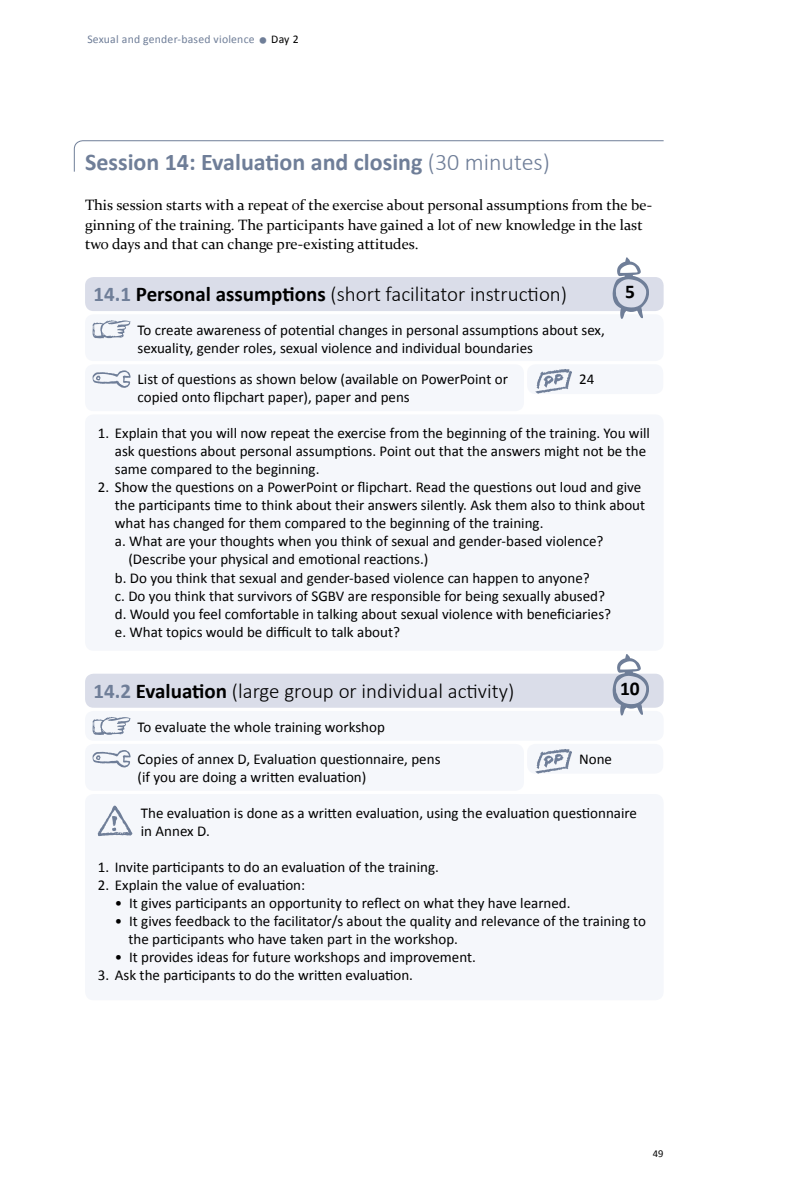
<style>
.page{position:relative;width:787px;height:1191px;background:#fff}
.page>*{position:absolute;margin:0;border:0;box-sizing:border-box;transform-origin:0 0}
.t1{font:700 24px "Calibri";color:#6f7e98}
.t2{font:300 21px "Calibri";color:#000}
.t3{font:700 19.5px "Calibri";color:#000}
.t4{font:15px/18px "Calibri";color:#000}
.t5{font:15px/19.5px "Constantia";color:#000}
.t6{font:11.7px "Calibri";letter-spacing:.02em;color:#6f7e98}
.t7{font:10.5px "Calibri";color:#000}
.s1{font-size:21px}
.s2{color:#000}
.s3{font-weight:300}
.s4{font-weight:700;color:#6f7e98}
.s5{font-weight:700}
</style>
<div class="page">
<svg style="left:74px;top:140px;width:590px;height:32px"></svg>
<div style="left:85px;top:314px;width:578px;height:47px;background:#f5f7fb;border-radius:9px"></div>
<svg style="left:93px;top:320px;width:38px;height:18px"></svg>
<div style="left:85px;top:277px;width:578px;height:34px;background:#dadde9;border-radius:9px"></div>
<svg style="left:612px;top:257px;width:37px;height:62px"></svg>
<div style="left:85px;top:414px;width:578px;height:237px;background:#f5f7fb;border-radius:9px"></div>
<div style="left:85px;top:364px;width:439px;height:47px;background:#f5f7fb;border-radius:9px"></div>
<svg style="left:93px;top:370px;width:38px;height:18px"></svg>
<div style="left:527px;top:364px;width:136px;height:30px;background:#f5f7fb;border-radius:9px"></div>
<img style="left:535px;top:369px;width:37px;height:25px">
<div style="left:85px;top:711px;width:578px;height:29px;background:#f5f7fb;border-radius:9px"></div>
<svg style="left:93px;top:717px;width:38px;height:18px"></svg>
<div style="left:85px;top:673px;width:578px;height:34px;background:#dadde9;border-radius:9px"></div>
<svg style="left:612px;top:654px;width:37px;height:61px"></svg>
<div style="left:85px;top:794px;width:578px;height:206px;background:#f5f7fb;border-radius:9px"></div>
<svg style="left:98px;top:805px;width:34px;height:31px"></svg>
<div style="left:85px;top:744px;width:439px;height:46px;background:#f5f7fb;border-radius:9px"></div>
<svg style="left:93px;top:750px;width:38px;height:17px"></svg>
<div style="left:527px;top:744px;width:136px;height:29px;background:#f5f7fb;border-radius:9px"></div>
<img style="left:535px;top:749px;width:37px;height:25px">
<p class="t6" style="left:87px;top:32px;width:213px">Sexual and gender-based violence <span class="s1">•</span> <span class="s2">Day 2</span></p>
<h1 class="t1" style="left:85px;top:146px;width:466px">Session 14: Evaluation and closing <span class="s3">(30 minutes)</span></h1>
<p class="t5" style="left:85px;top:194px;width:568px">This session starts with a repeat of the exercise about personal assumptions from the be&shy;ginning of the training. The participants have gained a lot of new knowledge in the last two days and that can change pre-existing attitudes.</p>
<h2 class="t2" style="left:94px;top:281px;width:475px"><span class="s4">14.1</span> <span class="s5">Personal assumptions</span> (short facilitator instruction)</h2>
<h3 class="t3" style="left:625px;top:279px;width:11px">5</h3>
<p class="t4" style="left:138px;top:321px;width:469px">To create awareness of potential changes in personal assumptions about sex, sexuality, gender roles, sexual violence and individual boundaries</p>
<p class="t4" style="left:138px;top:370px;width:372px">List of questions as shown below (available on PowerPoint or copied onto flipchart paper), paper and pens</p>
<p class="t4" style="left:579px;top:370px;width:17px">24</p>
<p class="t4" style="left:115px;top:424px;width:536px;text-indent:-17px">1. Explain that you will now repeat the exercise from the beginning of the training. You will ask questions about personal assumptions. Point out that the answers might not be the same compared to the beginning.</p>
<p class="t4" style="left:98px;top:478px;width:545px">2. Show the questions on a PowerPoint or flipchart. Read the questions out loud and give</p>
<p class="t4" style="left:115px;top:496px;width:532px">the participants time to think about their answers silently. Ask them also to think about</p>
<p class="t4" style="left:115px;top:514px;width:430px">what has changed for them compared to the beginning of the training.</p>
<p class="t4" style="left:115px;top:532px;width:490px">a. What are your thoughts when you think of sexual and gender-based violence?</p>
<p class="t4" style="left:128px;top:550px;width:301px">(Describe your physical and emotional reactions.)</p>
<p class="t4" style="left:115px;top:568px;width:476px">b. Do you think that sexual and gender-based violence can happen to anyone?</p>
<p class="t4" style="left:115px;top:586px;width:492px">c. Do you think that survivors of SGBV are responsible for being sexually abused?</p>
<p class="t4" style="left:115px;top:604px;width:498px">d. Would you feel comfortable in talking about sexual violence with beneficiaries?</p>
<p class="t4" style="left:115px;top:622px;width:287px">e. What topics would be difficult to talk about?</p>
<h2 class="t2" style="left:94px;top:678px;width:422px"><span class="s4">14.2</span> <span class="s5">Evaluation</span> (large group or individual activity)</h2>
<h3 class="t3" style="left:620px;top:676px;width:21px">10</h3>
<p class="t4" style="left:138px;top:718px;width:249px">To evaluate the whole training workshop</p>
<p class="t4" style="left:138px;top:750px;width:304px">Copies of annex D, Evaluation questionnaire, pens (if you are doing a written evaluation)</p>
<p class="t4" style="left:579px;top:749px;width:34px">None</p>
<p class="t4" style="left:141px;top:804px;width:497px">The evaluation is done as a written evaluation, using the evaluation questionnaire in Annex D.</p>
<p class="t4" style="left:98px;top:858px;width:342px">1. Invite participants to do an evaluation of the training.</p>
<p class="t4" style="left:98px;top:876px;width:209px">2. Explain the value of evaluation:</p>
<p class="t4" style="left:115px;top:894px;width:457px">• It gives participants an opportunity to reflect on what they have learned.</p>
<p class="t4" style="left:128px;top:912px;width:519px;text-indent:-14px">• It gives feedback to the facilitator/s about the quality and relevance of the training to the participants who have taken part in the workshop.</p>
<p class="t4" style="left:115px;top:948px;width:362px">• It provides ideas for future workshops and improvement.</p>
<p class="t4" style="left:98px;top:966px;width:317px">3. Ask the participants to do the written evaluation.</p>
<p class="t7" style="left:653px;top:1147px;width:12px">49</p>
</div>
